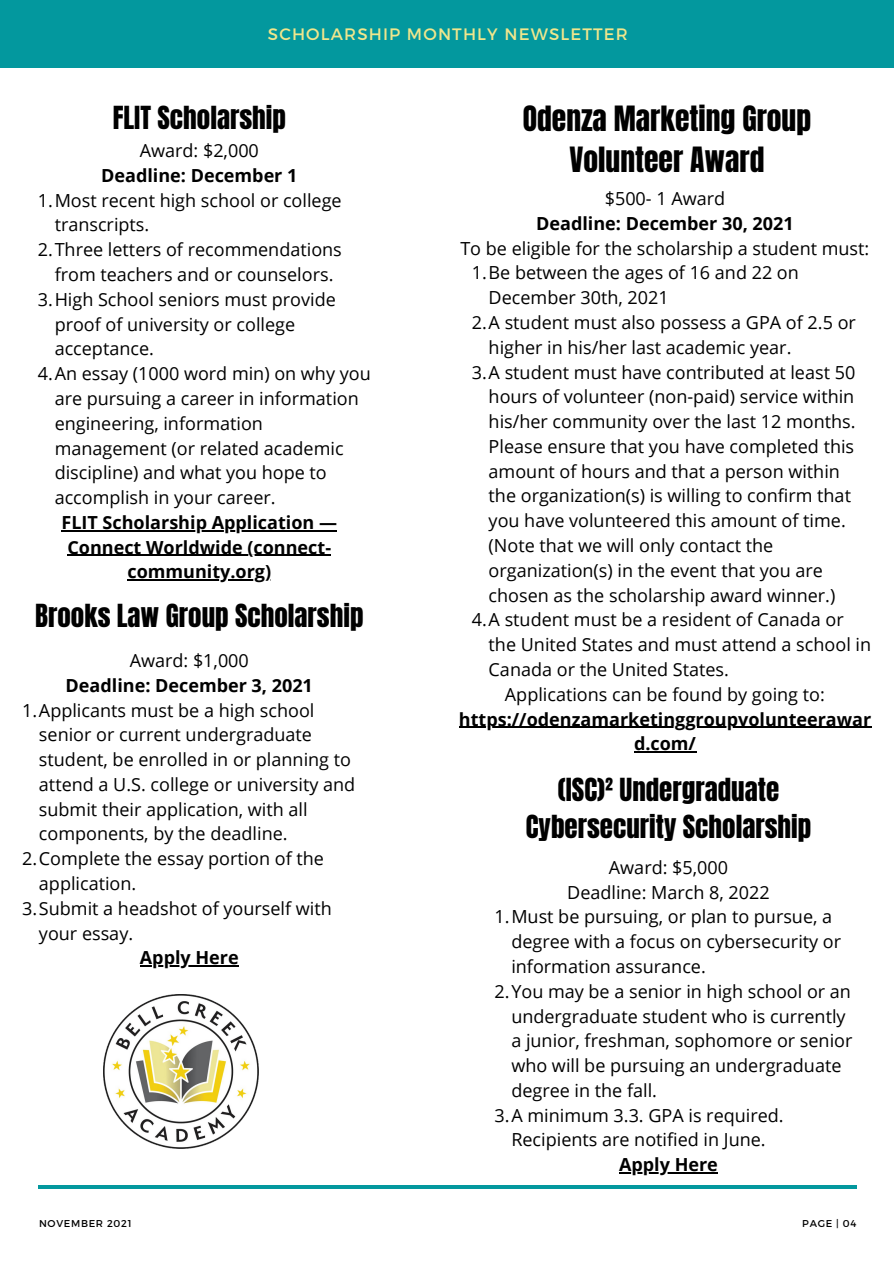
<style>
.page{position:relative;width:894px;height:1264px;background:#fff}
.page>*{position:absolute;margin:0;border:0;box-sizing:border-box;transform-origin:0 0}
.t1{font:29.55px/40.7px "Anton";color:#000;text-align:center}
.t2{font:27px/37.2px "Anton";color:#000;text-align:center}
.t3{font:18px/24.8px "Open Sans";color:#000}
.t4{font:700 18px/24.8px "Open Sans";color:#000;text-align:center}
.t5{font:16.5px "Montserrat";letter-spacing:.07em;color:#f0e68c}
.t6{font:9.9px "Montserrat";letter-spacing:.07em;color:#000}
</style>
<div class="page">
<div style="left:0;top:0;width:893px;height:68px;background:#03989e"></div>
<hr style="left:38px;top:1185px;width:818px;height:3px;background:#03989e">
<img style="left:104px;top:994px;width:154px;height:154px">
<hr style="left:61px;top:530px;width:276px;height:1px;background:#000">
<hr style="left:67px;top:554px;width:264px;height:2px;background:#000">
<hr style="left:127px;top:579px;width:144px;height:1px;background:#000">
<hr style="left:458px;top:726px;width:413px;height:1px;background:#000">
<hr style="left:633px;top:751px;width:63px;height:1px;background:#000">
<hr style="left:140px;top:965px;width:99px;height:1px;background:#000">
<hr style="left:619px;top:1172px;width:98px;height:1px;background:#000">
<p class="t5" style="left:268px;top:23px;width:361px">SCHOLARSHIP MONTHLY NEWSLETTER</p>
<p class="t2" style="left:113px;top:99px;width:175px">FLIT Scholarship</p>
<p class="t3" style="left:140px;top:138px;width:121px">Award: $2,000</p>
<p class="t4" style="left:101px;top:162px;width:198px">Deadline: December 1</p>
<p class="t3" style="left:55px;top:187px;width:288px;text-indent:-17px">1.Most recent high school or college transcripts.</p>
<p class="t3" style="left:38px;top:237px;width:305px;text-align:center">2.Three letters of recommendations from teachers and or counselors.</p>
<p class="t3" style="left:55px;top:286px;width:282px;text-indent:-17px">3.High School seniors must provide proof of university or college acceptance.</p>
<p class="t3" style="left:55px;top:361px;width:317px;text-indent:-17px">4.An essay (1000 word min) on why you are pursuing a career in information engineering, information management (or related academic discipline) and what you hope to accomplish in your career.</p>
<p class="t4" style="left:61px;top:509px;width:277px">FLIT Scholarship Application —<br>Connect Worldwide (connect&shy;community.org)</p>
<p class="t2" style="left:35px;top:597px;width:330px">Brooks Law Group Scholarship</p>
<p class="t3" style="left:130px;top:647px;width:121px">Award: $1,000</p>
<p class="t4" style="left:66px;top:672px;width:249px">Deadline: December 3, 2021</p>
<p class="t3" style="left:39px;top:697px;width:318px;text-indent:-17px">1.Applicants must be a high school senior or current undergraduate student, be enrolled in or planning to attend a U.S. college or university and submit their application, with all components, by the deadline.</p>
<p class="t3" style="left:39px;top:845px;width:286px;text-indent:-17px">2.Complete the essay portion of the application.</p>
<p class="t3" style="left:39px;top:895px;width:294px;text-indent:-17px">3.Submit a headshot of yourself with your essay.</p>
<p class="t4" style="left:140px;top:945px;width:100px">Apply Here</p>
<p class="t1" style="left:522px;top:99px;width:290px">Odenza Marketing Group<br>Volunteer Award</p>
<p class="t3" style="left:604px;top:186px;width:122px">$500- 1 Award</p>
<p class="t4" style="left:536px;top:210px;width:259px">Deadline: December 30, 2021</p>
<p class="t3" style="left:460px;top:235px;width:410px">To be eligible for the scholarship a student must:</p>
<p class="t3" style="left:488px;top:260px;width:312px;text-indent:-17px">1.Be between the ages of 16 and 22 on<br>December 30th, 2021</p>
<p class="t3" style="left:488px;top:309px;width:369px;text-indent:-17px">2.A student must also possess a GPA of 2.5 or higher in his/her last academic year.</p>
<p class="t3" style="left:488px;top:359px;width:368px;text-indent:-17px">3.A student must have contributed at least 50 hours of volunteer (non-paid) service within his/her community over the last 12 months.<br>Please ensure that you have completed this amount of hours and that a person within the organization(s) is willing to confirm that you have volunteered this amount of time. (Note that we will only contact the organization(s) in the event that you are chosen as the scholarship award winner.)</p>
<p class="t3" style="left:488px;top:607px;width:384px;text-indent:-17px">4.A student must be a resident of Canada or the United States and must attend a school in<br>Canada or the United States.</p>
<p class="t3" style="left:504px;top:681px;width:321px">Applications can be found by going to:</p>
<p class="t4" style="left:458px;top:706px;width:414px">https://odenzamarketinggroupvolunteerawar d.com/</p>
<p class="t2" style="left:525px;top:771px;width:287px">(ISC)² Undergraduate<br>Cybersecurity Scholarship</p>
<p class="t3" style="left:608px;top:854px;width:121px">Award: $5,000</p>
<p class="t3" style="left:567px;top:879px;width:204px">Deadline: March 8, 2022</p>
<p class="t3" style="left:511px;top:904px;width:331px;text-indent:-17px">1.Must be pursuing, or plan to pursue, a degree with a focus on cybersecurity or information assurance.</p>
<p class="t3" style="left:511px;top:978px;width:342px;text-indent:-17px">2.You may be a senior in high school or an undergraduate student who is currently a junior, freshman, sophomore or senior who will be pursuing an undergraduate degree in the fall.</p>
<p class="t3" style="left:494px;top:1102px;width:290px;text-align:center">3.A minimum 3.3. GPA is required.<br>Recipients are notified in June.</p>
<p class="t4" style="left:619px;top:1151px;width:100px">Apply Here</p>
<p class="t6" style="left:39px;top:1216px;width:94px">NOVEMBER 2021</p>
<p class="t6" style="left:802px;top:1216px;width:56px">PAGE | 04</p>
</div>
